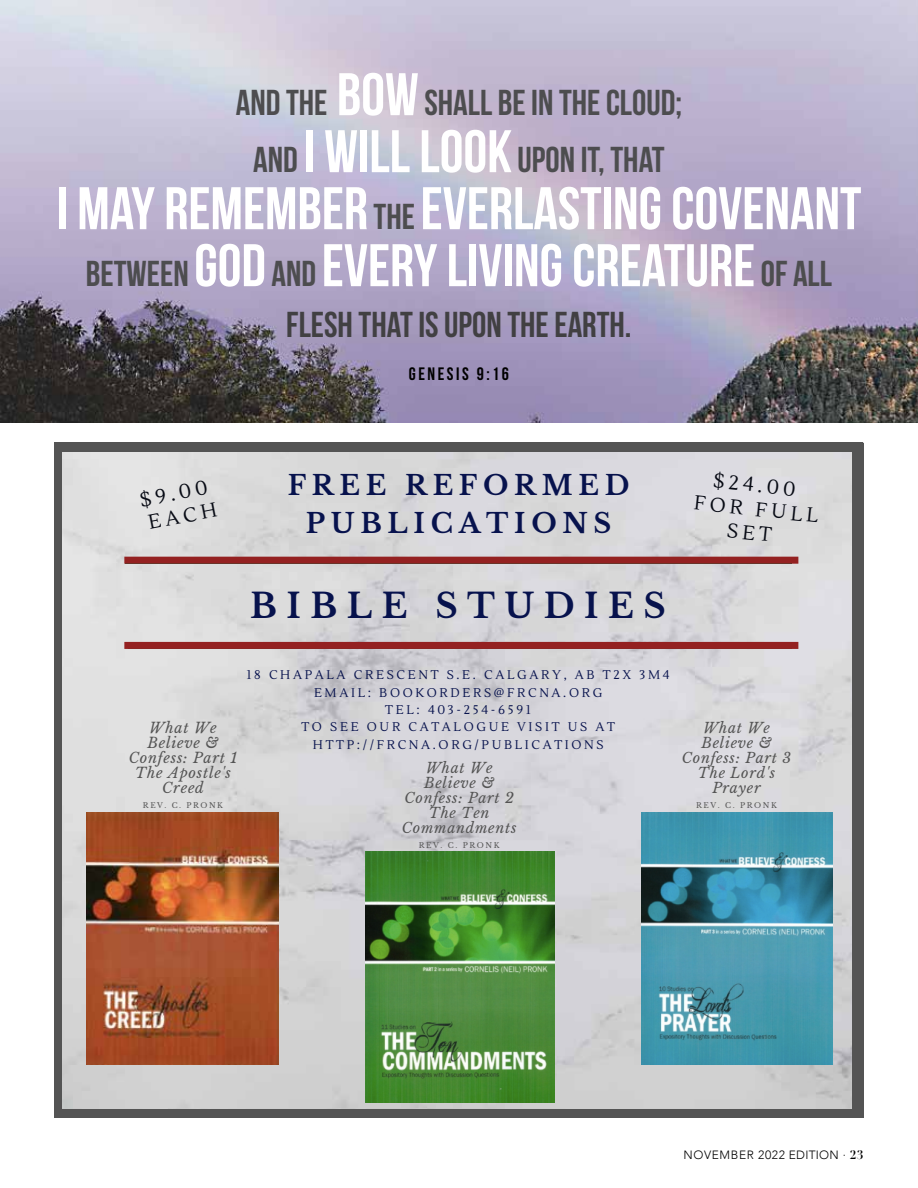
<style>
.page{position:relative;width:918px;height:1188px;background:#fff}
.page>*{position:absolute;margin:0;border:0;box-sizing:border-box;transform-origin:0 0}
.t1{font:60px/57px "Bebas Neue";color:#fff;text-align:center}
.t2{font:36px/57px "Bebas Neue";color:#4d4d4f;text-align:center}
.t3{font:36px "Bebas Neue";color:#414042}
.t4{font:700 33.75px "Libre Baskerville";letter-spacing:.28em;color:#07124d}
.t5{font:700 27px/37.5px "Libre Baskerville";letter-spacing:.21em;color:#07124d;text-align:center}
.t6{font:20.1px/24.2px "Lustria";color:#070a14}
.t7{font:18px "Bebas Neue";letter-spacing:.14em;color:#000}
.t8{font:italic 14.4px/15px "Libre Baskerville";letter-spacing:.05em;color:#545454;text-align:center}
.t9{font:italic 14.25px/15px "Libre Baskerville";letter-spacing:.05em;color:#545454;text-align:center}
.t10{font:12.6px/17.4px "Lustria";letter-spacing:.21em;color:#07124d;text-align:center}
.t11{font:300 12px "Avenir";letter-spacing:.05em;color:#000}
.t12{font:7.5px "Libre Baskerville";letter-spacing:.21em;color:#545454}
.t13{font:7.35px "Libre Baskerville";letter-spacing:.21em;color:#545454}
.s1{font-size:60px;color:#fff}
.s2{font-size:36px;color:#4d4d4f}
.s3{font-family:"Didot";font-weight:700}
</style>
<div class="page">
<img style="left:0;top:0;width:918px;height:422px">
<img style="left:62px;top:452px;width:790px;height:657px">
<img style="left:641px;top:813px;width:192px;height:251px">
<img style="left:365px;top:852px;width:189px;height:251px">
<img style="left:87px;top:813px;width:192px;height:251px">
<div style="left:54px;top:443px;width:8px;height:675px;background:#545454"></div>
<div style="left:54px;top:1109px;width:810px;height:9px;background:#545454"></div>
<div style="left:124px;top:642px;width:674px;height:7px;background:#942121"></div>
<svg style="left:124px;top:557px;width:674px;height:7px;background:#8d2322"></svg>
<div style="left:852px;top:443px;width:12px;height:675px;background:#545454"></div>
<div style="left:54px;top:443px;width:809px;height:9px;background:#545454"></div>
<h2 class="t2" style="left:236px;top:74px;width:448px">AND THE <span class="s1">BOW</span> SHALL BE IN THE CLOUD;<br>AND <span class="s1">I WILL LOOK</span>UPON IT, THAT</h2>
<h1 class="t1" style="left:57px;top:179px;width:806px">I MAY REMEMBER<span class="s2">THE</span>EVERLASTING COVENANT<br><span class="s2">BETWEEN</span> GOD<span class="s2">AND</span> EVERY LIVING CREATURE<span class="s2">OF ALL</span></h1>
<h2 class="t3" style="left:286px;top:305px;width:347px">FLESH THAT IS UPON THE EARTH.</h2>
<h3 class="t7" style="left:409px;top:364px;width:102px">GENESIS 9:16</h3>
<h3 class="t6" style="left:138px;top:488px;width:75px;rotate:-11deg">$9.00<br>EACH</h3>
<h3 class="t5" style="left:288px;top:467px;width:343px">FREE REFORMED<br>PUBLICATIONS</h3>
<h3 class="t4" style="left:250px;top:585px;width:417px">BIBLE STUDIES</h3>
<h3 class="t6" style="left:698px;top:467px;width:126px;text-align:center;rotate:6deg">$24.00<br>FOR FULL<br>SET</h3>
<p class="t8" style="left:129px;top:721px;width:110px">What We<br>Believe &amp;<br>Confess: Part 1<br>The Apostle's<br>Creed</p>
<p class="t13" style="left:143px;top:801px;width:82px">REV. C. PRONK</p>
<p class="t10" style="left:246px;top:667px;width:425px">18 CHAPALA CRESCENT S.E. CALGARY, AB T2X 3M4<br>EMAIL: BOOKORDERS@FRCNA.ORG<br>TEL: 403-254-6591<br>TO SEE OUR CATALOGUE VISIT US AT<br>HTTP://FRCNA.ORG/PUBLICATIONS</p>
<p class="t9" style="left:402px;top:760px;width:116px">What We<br>Believe &amp;<br>Confess: Part 2<br>The Ten<br>Commandments</p>
<p class="t12" style="left:419px;top:840px;width:82px">REV. C. PRONK</p>
<p class="t9" style="left:682px;top:721px;width:111px">What We<br>Believe &amp;<br>Confess: Part 3<br>The Lord's<br>Prayer</p>
<p class="t12" style="left:696px;top:801px;width:82px">REV. C. PRONK</p>
<p class="t11" style="left:684px;top:1148px;width:181px">NOVEMBER 2022 EDITION · <span class="s3">23</span></p>
</div>
